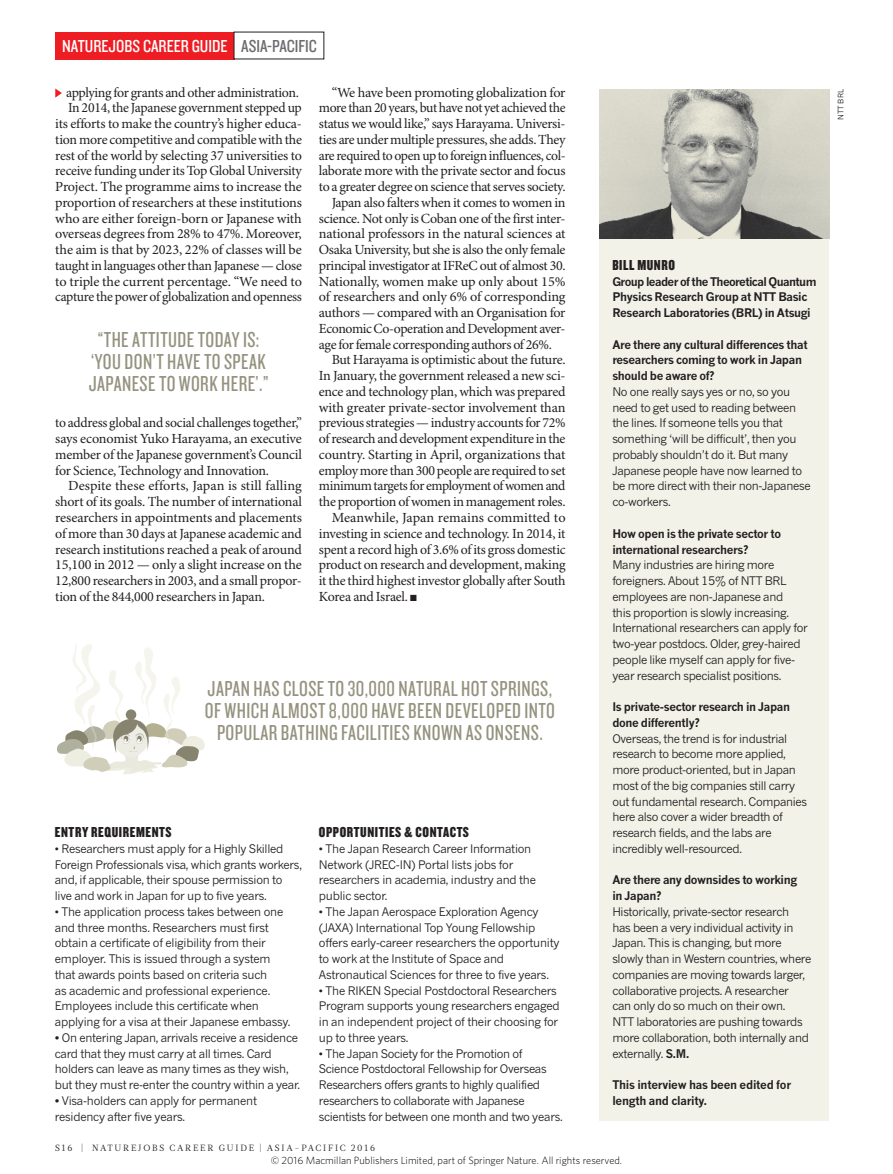
<style>
.page{position:relative;width:893px;height:1174px;background:#fff}
.page>*{position:absolute;margin:0;border:0;box-sizing:border-box;transform-origin:0 0}
.PULL_QUOTE_ALT{font:22.5px/21.8px "Knockout 28 Junior Feathrwt";letter-spacing:.02em;color:#95937f;text-align:center}
.t1{font:18px "Knockout 29 Junior Ltweight";color:#fff}
.t2{font:18px "Knockout 29 Junior Ltweight";color:#6c6d70}
.CROSSHEAD{font:15px "Knockout 69 Full Liteweight 2";letter-spacing:.04em;color:#231f20}
.BODY_INDENT{font:13.95px/15.8px "Minion Pro";letter-spacing:-.025em;color:#231f20;text-align:justify}
.BOX_COPY_1ST_PARA{font:11.7px/15.8px "News Gothic MTOT";letter-spacing:-.03em;color:#231f20}
.BOX_COPY_1ST_PARA-2{font:700 11.7px/15.8px "News Gothic MTOT";letter-spacing:-.03em;color:#231f20}
.PIC_CAPTION{font:700 11.7px/15.8px "News Gothic MTOT";letter-spacing:-.03em;color:#231f20}
.t3{font:300 10.5px "Whitney";color:#000}
.t4{font:9px "Glosa Math";letter-spacing:.2em;color:#231f20}
.PIC_CREDIT{font:7.5px "News Gothic MTOT";color:#231f20}
.s1{font-weight:700}
</style>
<div class="page">
<svg style="left:55px;top:88px;width:7px;height:10px"></svg>
<div style="left:600px;top:89px;width:229px;height:1031px;background:#f2f2e9"></div>
<img style="left:600px;top:89px;width:229px;height:149px">
<svg style="left:57px;top:644px;width:148px;height:130px"></svg>
<div style="left:55px;top:32px;width:179px;height:27px;background:#ee1d23"></div>
<p class="t1" style="left:62px;top:34px;width:167px">NATUREJOBS CAREER GUIDE</p>
<p class="t2" style="left:241px;top:34px;width:77px">ASIA-PACIFIC</p>
<p class="BODY_INDENT" style="left:66px;top:85px;width:234px">applying for grants and other administration.</p>
<p class="BODY_INDENT" style="left:55px;top:101px;width:248px;text-indent:13px">In 2014, the Japanese government stepped up its efforts to make the country’s higher educa&shy;tion more competitive and compatible with the rest of the world by selecting 37 universities to receive funding under its Top Global University Project. The programme aims to increase the proportion of researchers at these institutions who are either foreign-born or Japanese with overseas degrees from 28% to 47%. Moreover, the aim is that by 2023, 22% of classes will be taught in languages other than Japanese — close to triple the current percentage. “We need to capture the power of globalization and openness</p>
<p class="PULL_QUOTE_ALT" style="left:89px;top:328px;width:181px">“THE ATTITUDE TODAY IS: ‘YOU DON’T HAVE TO SPEAK<br>JAPANESE TO WORK HERE’.”</p>
<p class="BODY_INDENT" style="left:55px;top:416px;width:248px">to address global and social challenges together,” says economist Yuko Harayama, an executive member of the Japanese government’s Council for Science, Technology and Innovation.</p>
<p class="BODY_INDENT" style="left:55px;top:479px;width:248px;text-indent:13px">Despite these efforts, Japan is still falling short of its goals. The number of international researchers in appointments and placements of more than 30 days at Japanese academic and research institutions reached a peak of around 15,100 in 2012 — only a slight increase on the 12,800 researchers in 2003, and a small propor&shy;tion of the 844,000 researchers in Japan.</p>
<p class="BODY_INDENT" style="left:319px;top:85px;width:248px;text-indent:13px">“We have been promoting globalization for more than 20 years, but have not yet achieved the status we would like,” says Harayama. Universi&shy;ties are under multiple pressures, she adds. They are required to open up to foreign influences, col&shy;laborate more with the private sector and focus to a greater degree on science that serves society.</p>
<p class="BODY_INDENT" style="left:319px;top:195px;width:248px;text-indent:13px">Japan also falters when it comes to women in science. Not only is Coban one of the first inter&shy;national professors in the natural sciences at Osaka University, but she is also the only female principal investigator at IFReC out of almost 30.<br>Nationally, women make up only about 15% of researchers and only 6% of corresponding authors — compared with an Organisation for Economic Co-operation and Development aver&shy;age for female corresponding authors of 26%.</p>
<p class="BODY_INDENT" style="left:319px;top:353px;width:248px;text-indent:13px">But Harayama is optimistic about the future.<br>In January, the government released a new sci&shy;ence and technology plan, which was prepared with greater private-sector involvement than previous strategies — industry accounts for 72% of research and development expenditure in the country. Starting in April, organizations that employ more than 300 people are required to set minimum targets for employment of women and the proportion of women in management roles.</p>
<p class="BODY_INDENT" style="left:319px;top:510px;width:248px;text-indent:13px">Meanwhile, Japan remains committed to investing in science and technology. In 2014, it spent a record high of 3.6% of its gross domestic product on research and development, making it the third highest investor globally after South Korea and Israel. ■</p>
<p class="PULL_QUOTE_ALT" style="left:205px;top:677px;width:352px">JAPAN HAS CLOSE TO 30,000 NATURAL HOT SPRINGS,<br>OF WHICH ALMOST 8,000 HAVE BEEN DEVELOPED INTO<br>POPULAR BATHING FACILITIES KNOWN AS ONSENS.</p>
<p class="CROSSHEAD" style="left:55px;top:822px;width:118px">ENTRY REQUIREMENTS</p>
<p class="BOX_COPY_1ST_PARA" style="left:55px;top:840px;width:249px">• Researchers must apply for a Highly Skilled Foreign Professionals visa, which grants workers, and, if applicable, their spouse permission to live and work in Japan for up to five years.</p>
<p class="BOX_COPY_1ST_PARA" style="left:55px;top:903px;width:237px">• The application process takes between one and three months. Researchers must first obtain a certificate of eligibility from their employer. This is issued through a system that awards points based on criteria such<br>as academic and professional experience.<br>Employees include this certificate when applying for a visa at their Japanese embassy.</p>
<p class="BOX_COPY_1ST_PARA" style="left:55px;top:1029px;width:247px"><span class="s1">•</span> On entering Japan, arrivals receive a residence card that they must carry at all times. Card holders can leave as many times as they wish, but they must re-enter the country within a year.</p>
<p class="BOX_COPY_1ST_PARA" style="left:55px;top:1092px;width:204px"><span class="s1">•</span> Visa-holders can apply for permanent residency after five years.</p>
<p class="CROSSHEAD" style="left:319px;top:822px;width:152px">OPPORTUNITIES &amp; CONTACTS</p>
<p class="BOX_COPY_1ST_PARA" style="left:319px;top:840px;width:219px">• The Japan Research Career Information Network (JREC-IN) Portal lists jobs for researchers in academia, industry and the public sector.</p>
<p class="BOX_COPY_1ST_PARA" style="left:319px;top:903px;width:242px">• The Japan Aerospace Exploration Agency (JAXA) International Top Young Fellowship offers early-career researchers the opportunity to work at the Institute of Space and Astronautical Sciences for three to five years.</p>
<p class="BOX_COPY_1ST_PARA" style="left:319px;top:982px;width:242px">• The RIKEN Special Postdoctoral Researchers Program supports young researchers engaged in an independent project of their choosing for up to three years.</p>
<p class="BOX_COPY_1ST_PARA" style="left:319px;top:1045px;width:245px">• The Japan Society for the Promotion of Science Postdoctoral Fellowship for Overseas Researchers offers grants to highly qualified researchers to collaborate with Japanese scientists for between one month and two years.</p>
<p class="t4" style="left:55px;top:1141px;width:321px">S16 | NATUREJOBS CAREER GUIDE | ASIA-PACIFIC 2016</p>
<p class="CROSSHEAD" style="left:612px;top:255px;width:64px">BILL MUNRO</p>
<p class="PIC_CAPTION" style="left:612px;top:273px;width:206px">Group leader of the Theoretical Quantum<br>Physics Research Group at NTT Basic<br>Research Laboratories (BRL) in Atsugi</p>
<p class="BOX_COPY_1ST_PARA-2" style="left:612px;top:336px;width:197px">Are there any cultural differences that researchers coming to work in Japan should be aware of?</p>
<p class="BOX_COPY_1ST_PARA" style="left:612px;top:384px;width:200px">No one really says yes or no, so you need to get used to reading between the lines. If someone tells you that something ‘will be difficult’, then you probably shouldn’t do it. But many Japanese people have now learned to be more direct with their non-Japanese co-workers.</p>
<p class="BOX_COPY_1ST_PARA-2" style="left:612px;top:525px;width:170px">How open is the private sector to international researchers?</p>
<p class="BOX_COPY_1ST_PARA" style="left:612px;top:557px;width:197px">Many industries are hiring more foreigners. About 15% of NTT BRL employees are non-Japanese and<br>this proportion is slowly increasing.<br>International researchers can apply for two-year postdocs. Older, grey-haired people like myself can apply for five&shy;year research specialist positions.</p>
<p class="BOX_COPY_1ST_PARA-2" style="left:612px;top:699px;width:179px">Is private-sector research in Japan done differently?</p>
<p class="BOX_COPY_1ST_PARA" style="left:612px;top:730px;width:196px">Overseas, the trend is for industrial research to become more applied, more product-oriented, but in Japan most of the big companies still carry out fundamental research. Companies here also cover a wider breadth of research fields, and the labs are incredibly well-resourced.</p>
<p class="BOX_COPY_1ST_PARA-2" style="left:612px;top:872px;width:186px">Are there any downsides to working in Japan?</p>
<p class="BOX_COPY_1ST_PARA" style="left:612px;top:903px;width:201px">Historically, private-sector research<br>has been a very individual activity in Japan. This is changing, but more slowly than in Western countries, where companies are moving towards larger, collaborative projects. A researcher<br>can only do so much on their own.<br>NTT laboratories are pushing towards more collaboration, both internally and externally. <span class="s1">S.M.</span></p>
<p class="BOX_COPY_1ST_PARA-2" style="left:612px;top:1077px;width:180px">This interview has been edited for length and clarity.</p>
<p class="t3" style="left:271px;top:1153px;width:353px">© 2016 Macmillan Publishers Limited, part of Springer Nature. All rights reserved.</p>
<p class="PIC_CREDIT" style="left:836px;top:120px;width:32px;rotate:-90deg">NTT BRL</p>
</div>
